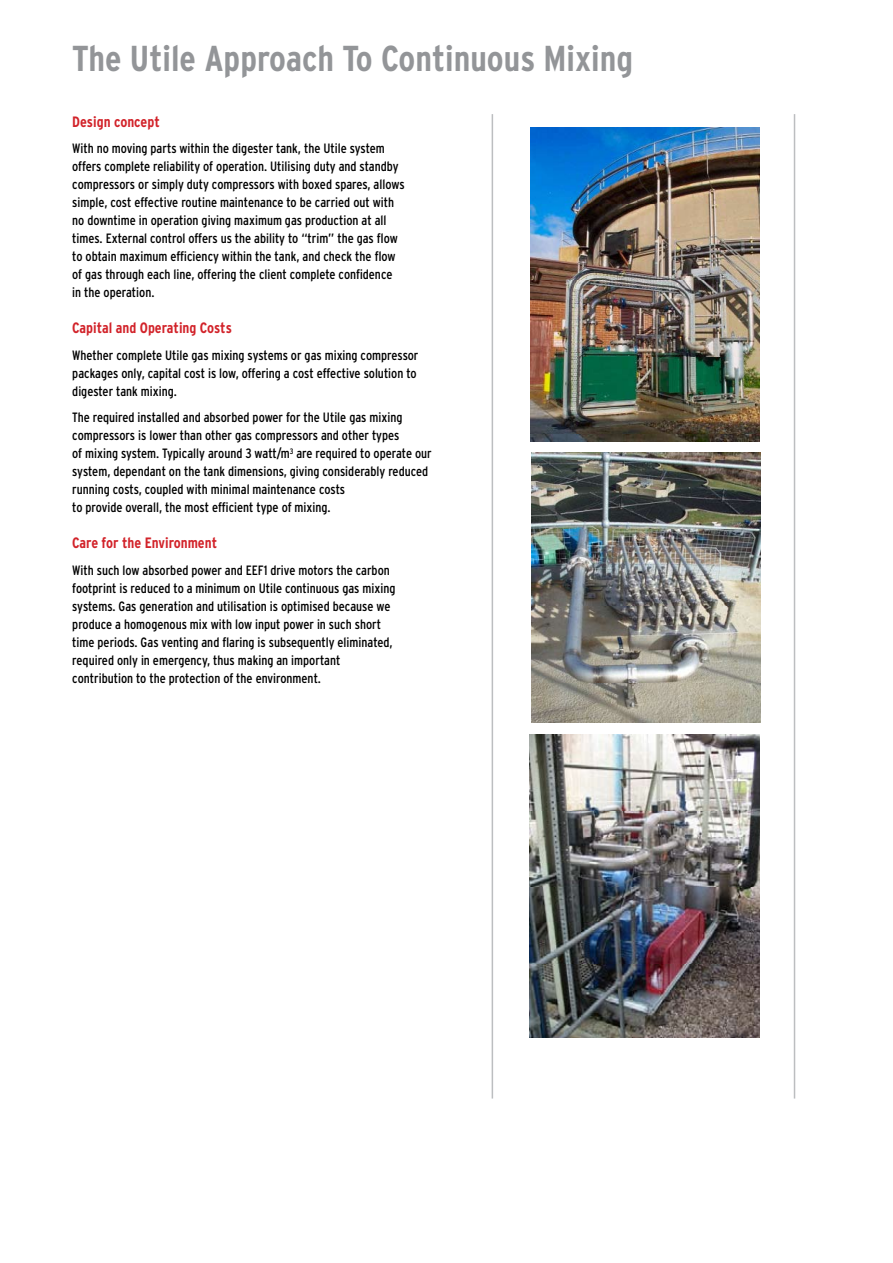
<style>
.page{position:relative;width:893px;height:1263px;background:#fff}
.page>*{position:absolute;margin:0;border:0;box-sizing:border-box;transform-origin:0 0}
.t1{font:700 condensed 36px "Interstate";color:#939598}
.t2{font:700 condensed 15px "Interstate";color:#d2232a}
.t3{font:condensed 13.5px/18px "Interstate";color:#000}
</style>
<div class="page">
<hr style="left:492px;top:114px;width:1px;height:984px;background:#bcbec0">
<hr style="left:794px;top:114px;width:1px;height:984px;background:#bcbec0">
<img style="left:530px;top:128px;width:229px;height:313px">
<img style="left:531px;top:452px;width:229px;height:270px">
<img style="left:529px;top:734px;width:231px;height:303px">
<h1 class="t1" style="left:72px;top:39px;width:562px">The Utile Approach To Continuous Mixing</h1>
<p class="t2" style="left:72px;top:113px;width:89px">Design concept</p>
<p class="t3" style="left:72px;top:140px;width:334px">With no moving parts within the digester tank, the Utile system offers complete reliability of operation. Utilising duty and standby compressors or simply duty compressors with boxed spares, allows simple, cost effective routine maintenance to be carried out with no downtime in operation giving maximum gas production at all times. External control offers us the ability to “trim” the gas flow to obtain maximum efficiency within the tank, and check the flow of gas through each line, offering the client complete confidence in the operation.</p>
<p class="t2" style="left:72px;top:320px;width:161px">Capital and Operating Costs</p>
<p class="t3" style="left:72px;top:346px;width:348px">Whether complete Utile gas mixing systems or gas mixing compressor packages only, capital cost is low, offering a cost effective solution to digester tank mixing.</p>
<p class="t3" style="left:72px;top:409px;width:361px">The required installed and absorbed power for the Utile gas mixing compressors is lower than other gas compressors and other types<br>of mixing system. Typically around 3 watt/m<sup>3</sup> are required to operate our system, dependant on the tank dimensions, giving considerably reduced running costs, coupled with minimal maintenance costs<br>to provide overall, the most efficient type of mixing.</p>
<p class="t2" style="left:72px;top:535px;width:146px">Care for the Environment</p>
<p class="t3" style="left:72px;top:561px;width:325px">With such low absorbed power and EEF1 drive motors the carbon footprint is reduced to a minimum on Utile continuous gas mixing systems. Gas generation and utilisation is optimised because we produce a homogenous mix with low input power in such short time periods. Gas venting and flaring is subsequently eliminated, required only in emergency, thus making an important contribution to the protection of the environment.</p>
</div>
